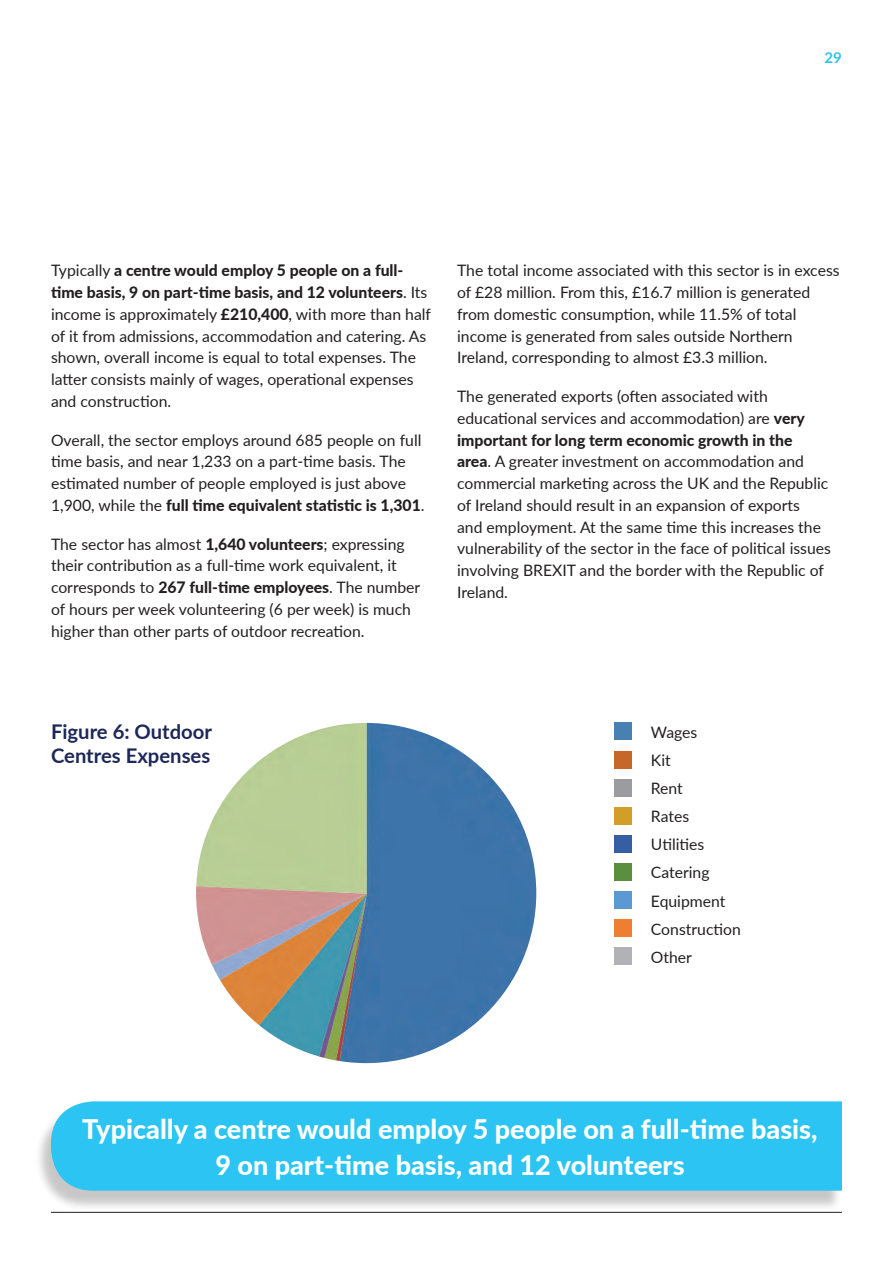
<style>
.page{position:relative;width:893px;height:1263px;background:#fff}
.page>*{position:absolute;margin:0;border:0;box-sizing:border-box;transform-origin:0 0}
.t1{font:800 27px/36px "Lato";color:#fff;text-align:center}
.t2{font:700 20.25px/24px "Lato";color:#1d2758}
.t3{font:15.75px/21.8px "Lato";color:#231f20}
.t4{font:700 15px "Lato";color:#2bc4f3}
.s1{font-weight:800}
</style>
<div class="page">
<hr style="left:51px;top:1212px;width:791px;height:1px;background:#231f20">
<div style="left:615px;top:723px;width:17px;height:17px;background:#4880b2"></div>
<div style="left:615px;top:751px;width:17px;height:17px;background:#c56728"></div>
<div style="left:615px;top:779px;width:17px;height:17px;background:#9a9c9f"></div>
<div style="left:615px;top:807px;width:17px;height:17px;background:#d19f28"></div>
<div style="left:615px;top:835px;width:17px;height:17px;background:#365ea2"></div>
<div style="left:615px;top:863px;width:17px;height:17px;background:#598f3f"></div>
<div style="left:615px;top:891px;width:17px;height:17px;background:#5b99d2"></div>
<div style="left:615px;top:919px;width:17px;height:17px;background:#ee7e30"></div>
<div style="left:615px;top:947px;width:17px;height:17px;background:#b1b2b6"></div>
<div style="left:35px;top:1106px;width:808px;height:105px;background:#231f20;opacity:.25"></div>
<div style="left:51px;top:1101px;width:791px;height:90px;background:#2bc4f3"></div>
<img style="left:196px;top:723px;width:340px;height:340px;border-radius:170px">
<p class="t4" style="left:824px;top:47px;width:19px">29</p>
<p class="t3" style="left:51px;top:259px;width:382px">Typically <span class="s1">a centre would employ 5 people on a full&shy;time basis, 9 on part-time basis, and 12 volunteers</span>. Its income is approximately <span class="s1">£210,400</span>, with more than half of it from admissions, accommodation and catering. As shown, overall income is equal to total expenses. The latter consists mainly of wages, operational expenses and construction.</p>
<p class="t3" style="left:51px;top:428px;width:375px">Overall, the sector employs around 685 people on full time basis, and near 1,233 on a part-time basis. The estimated number of people employed is just above 1,900, while the <span class="s1">full time equivalent statistic is 1,301</span>.</p>
<p class="t3" style="left:51px;top:532px;width:371px">The sector has almost <span class="s1">1,640 volunteers</span>; expressing their contribution as a full-time work equivalent, it corresponds to <span class="s1">267 full-time employees</span>. The number of hours per week volunteering (6 per week) is much higher than other parts of outdoor recreation.</p>
<p class="t3" style="left:457px;top:259px;width:384px">The total income associated with this sector is in excess of £28 million. From this, £16.7 million is generated from domestic consumption, while 11.5% of total income is generated from sales outside Northern Ireland, corresponding to almost £3.3 million.</p>
<p class="t3" style="left:457px;top:385px;width:375px">The generated exports (often associated with educational services and accommodation) are <span class="s1">very important for long term economic growth in the<br>area</span>. A greater investment on accommodation and commercial marketing across the UK and the Republic of Ireland should result in an expansion of exports<br>and employment. At the same time this increases the vulnerability of the sector in the face of political issues involving BREXIT and the border with the Republic of Ireland.</p>
<p class="t2" style="left:51px;top:719px;width:163px">Figure 6: Outdoor<br>Centres Expenses</p>
<p class="t3" style="left:651px;top:717px;width:91px;line-height:28.2px">Wages<br>Kit<br>Rent<br>Rates<br>Utilities<br>Catering<br>Equipment<br>Construction<br>Other</p>
<h1 class="t1" style="left:82px;top:1110px;width:737px">Typically a centre would employ 5 people on a full-time basis,<br>9 on part-time basis, and 12 volunteers</h1>
</div>
